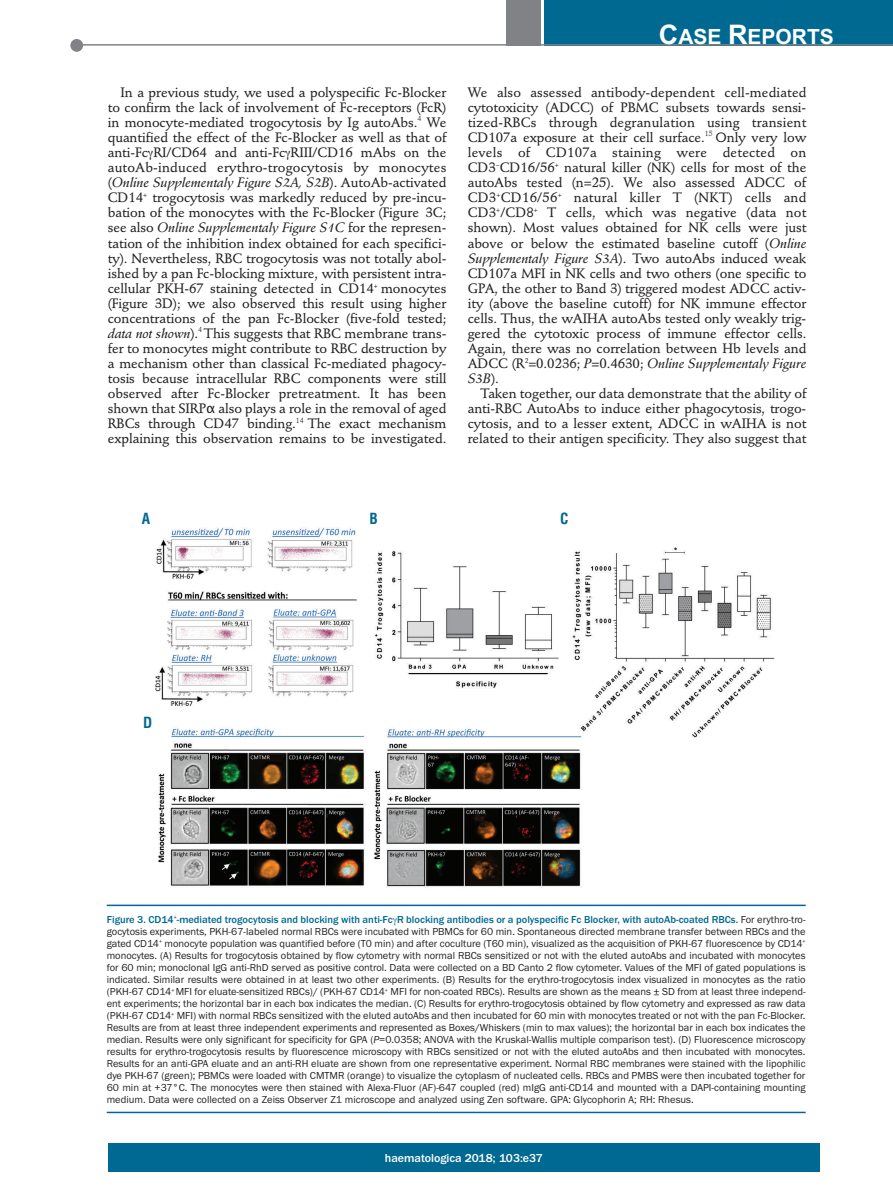
<style>
.page{position:relative;width:893px;height:1191px;background:#fff}
.page>*{position:absolute;margin:0;border:0;box-sizing:border-box;transform-origin:0 0}
.t1{font:700 21px "Arial";color:#fff}
.t2{font:700 condensed 15px "Helvetica";color:#006991}
.t3{font:500 13.5px/15px "Stempel Schneidler";letter-spacing:-.005em;color:#231f20;text-align:justify}
.t4{font:italic 13.5px/15px "Stempel Schneidler Med";letter-spacing:-.005em;color:#231f20}
.t5{font:500 12px "Franklin Gothic";color:#fff}
.t6{font:10.5px/12px "Franklin Gothic";color:#231f20;text-align:justify}
.s1{font-family:"Stempel Schneidler";font-weight:500;font-style:normal}
.s2{font-family:"Stempel Schneidler Med";font-weight:400;font-style:italic}
.s3{font-family:"Lucida Grande";font-weight:400}
.s4{font-size:27px}
.s5{font-weight:500;color:#006991}
.s6{font-style:italic}
</style>
<div class="page">
<div style="left:107px;top:1143px;width:713px;height:28px;background:#006991"></div>
<div style="left:544px;top:0;width:349px;height:45px;background:#006991"></div>
<div style="left:506px;top:0;width:34px;height:45px;background:#808285"></div>
<div style="left:70px;top:39px;width:13px;height:13px;background:#808285;border-radius:50%"></div>
<hr style="left:78px;top:44px;width:815px;height:2px;background:#808285">
<hr style="left:107px;top:904px;width:699px;height:2px;background:#006991">
<hr style="left:107px;top:1111px;width:699px;height:2px;background:#006991">
<img style="left:155px;top:527px;width:620px;height:360px">
<p class="t3" style="left:108px;top:86px;width:340px;text-indent:13px">In a previous study, we used a polyspecific Fc-Blocker to confirm the lack of involvement of Fc-receptors (FcR) in monocyte-mediated trogocytosis by Ig autoAbs.<sup>4</sup> We quantified the effect of the Fc-Blocker as well as that of anti-Fc RI/CD64 and anti-Fc RIII/CD16 mAbs on the autoAb-induced erythro-trogocytosis by monocytes</p>
<p class="t4" style="left:108px;top:176px;width:340px"><span class="s1">(</span>Online Supplementaly Figure S2A, S2B<span class="s1">). AutoAb-activated</span></p>
<p class="t3" style="left:108px;top:191px;width:340px">CD14<sup>+</sup> trogocytosis was markedly reduced by pre-incu&shy;bation of the monocytes with the Fc-Blocker (Figure 3C;</p>
<p class="t4" style="left:108px;top:222px;width:340px"><span class="s1">see also</span> Online Supplementaly Figure S1C <span class="s1">for the represen-</span></p>
<p class="t3" style="left:108px;top:237px;width:340px">tation of the inhibition index obtained for each specifici&shy;ty). Nevertheless, RBC trogocytosis was not totally abol&shy;ished by a pan Fc-blocking mixture, with persistent intra&shy;cellular PKH-67 staining detected in CD14<sup>+</sup> monocytes (Figure 3D); we also observed this result using higher concentrations of the pan Fc-Blocker (five-fold tested; <span class="s2">data not shown</span>).<sup>4</sup> This suggests that RBC membrane trans&shy;fer to monocytes might contribute to RBC destruction by a mechanism other than classical Fc-mediated phagocy&shy;tosis because intracellular RBC components were still observed after Fc-Blocker pretreatment. It has been shown that SIRP<span class="s3">α</span> also plays a role in the removal of aged RBCs through CD47 binding.<sup>14</sup> The exact mechanism explaining this observation remains to be investigated.</p>
<h1 class="t1" style="left:659px;top:25px;width:176px"><span class="s4">C</span>ASE <span class="s4">R</span>EPORTS</h1>
<p class="t3" style="left:468px;top:86px;width:340px">We also assessed antibody-dependent cell-mediated cytotoxicity (ADCC) of PBMC subsets towards sensi&shy;tized-RBCs through degranulation using transient CD107a exposure at their cell surface.<sup>15</sup> Only very low levels of CD107a staining were detected on CD3<sup>−</sup>CD16/56<sup>+</sup> natural killer (NK) cells for most of the autoAbs tested (n=25). We also assessed ADCC of CD3<sup>+</sup>CD16/56<sup>+</sup> natural killer T (NKT) cells and CD3<sup>+</sup>/CD8<sup>+</sup> T cells, which was negative (data not shown). Most values obtained for NK cells were just above or below the estimated baseline cutoff (<span class="s2">Online Supplementaly Figure S3A</span>). Two autoAbs induced weak CD107a MFI in NK cells and two others (one specific to GPA, the other to Band 3) triggered modest ADCC activ&shy;ity (above the baseline cutoff) for NK immune effector cells. Thus, the wAIHA autoAbs tested only weakly trig&shy;gered the cytotoxic process of immune effector cells.<br>Again, there was no correlation between Hb levels and</p>
<p class="t4" style="left:468px;top:357px;width:340px"><span class="s1">ADCC (R</span><sup>2</sup><span class="s1">=0.0236;</span> P<span class="s1">=0.4630;</span> Online Supplementaly Figure<br>S3B<span class="s1">).</span></p>
<p class="t3" style="left:468px;top:387px;width:340px;text-indent:13px">Taken together, our data demonstrate that the ability of anti-RBC AutoAbs to induce either phagocytosis, trogo&shy;cytosis, and to a lesser extent, ADCC in wAIHA is not related to their antigen specificity. They also suggest that</p>
<h2 class="t2" style="left:142px;top:510px;width:10px">A</h2>
<h2 class="t2" style="left:369px;top:510px;width:10px">B</h2>
<h2 class="t2" style="left:560px;top:510px;width:10px">C</h2>
<h2 class="t2" style="left:143px;top:714px;width:11px">D</h2>
<p class="t6" style="left:107px;top:913px;width:700px"><span class="s5">Figure 3. CD14</span><sup>+</sup><span class="s5">-mediated trogocytosis and blocking with anti-Fc R blocking antibodies or a polyspecific Fc Blocker, with autoAb-coated RBCs.</span> For erythro-tro&shy;gocytosis experiments, PKH-67-labeled normal RBCs were incubated with PBMCs for 60 min. Spontaneous directed membrane transfer between RBCs and the gated CD14<sup>+</sup> monocyte population was quantified before (T0 min) and after coculture (T60 min), visualized as the acquisition of PKH-67 fluorescence by CD14<sup>+ </sup>monocytes. (A) Results for trogocytosis obtained by flow cytometry with normal RBCs sensitized or not with the eluted autoAbs and incubated with monocytes for 60 min; monoclonal IgG anti-RhD served as positive control. Data were collected on a BD Canto 2 flow cytometer. Values of the MFI of gated populations is indicated. Similar results were obtained in at least two other experiments. (B) Results for the erythro-trogocytosis index visualized in monocytes as the ratio (PKH-67 CD14<sup>+</sup> MFI for eluate-sensitized RBCs)/ (PKH-67 CD14<sup>+</sup> MFI for non-coated RBCs). Results are shown as the means ± SD from at least three independ&shy;ent experiments; the horizontal bar in each box indicates the median. (C) Results for erythro-trogocytosis obtained by flow cytometry and expressed as raw data (PKH-67 CD14<sup>+</sup> MFI) with normal RBCs sensitized with the eluted autoAbs and then incubated for 60 min with monocytes treated or not with the pan Fc-Blocker.<br>Results are from at least three independent experiments and represented as Boxes/Whiskers (min to max values); the horizontal bar in each box indicates the median. Results were only significant for specificity for GPA (<span class="s6">P</span>=0.0358; ANOVA with the Kruskal-Wallis multiple comparison test). (D) Fluorescence microscopy results for erythro-trogocytosis results by fluorescence microscopy with RBCs sensitized or not with the eluted autoAbs and then incubated with monocytes.<br>Results for an anti-GPA eluate and an anti-RH eluate are shown from one representative experiment. Normal RBC membranes were stained with the lipophilic dye PKH-67 (green); PBMCs were loaded with CMTMR (orange) to visualize the cytoplasm of nucleated cells. RBCs and PMBS were then incubated together for 60 min at +37°C. The monocytes were then stained with Alexa-Fluor (AF)-647 coupled (red) mIgG anti-CD14 and mounted with a DAPI-containing mounting medium. Data were collected on a Zeiss Observer Z1 microscope and analyzed using Zen software. GPA: Glycophorin A; RH: Rhesus.</p>
<p class="t5" style="left:385px;top:1150px;width:160px">haematologica 2018; 103:e37</p>
</div>
